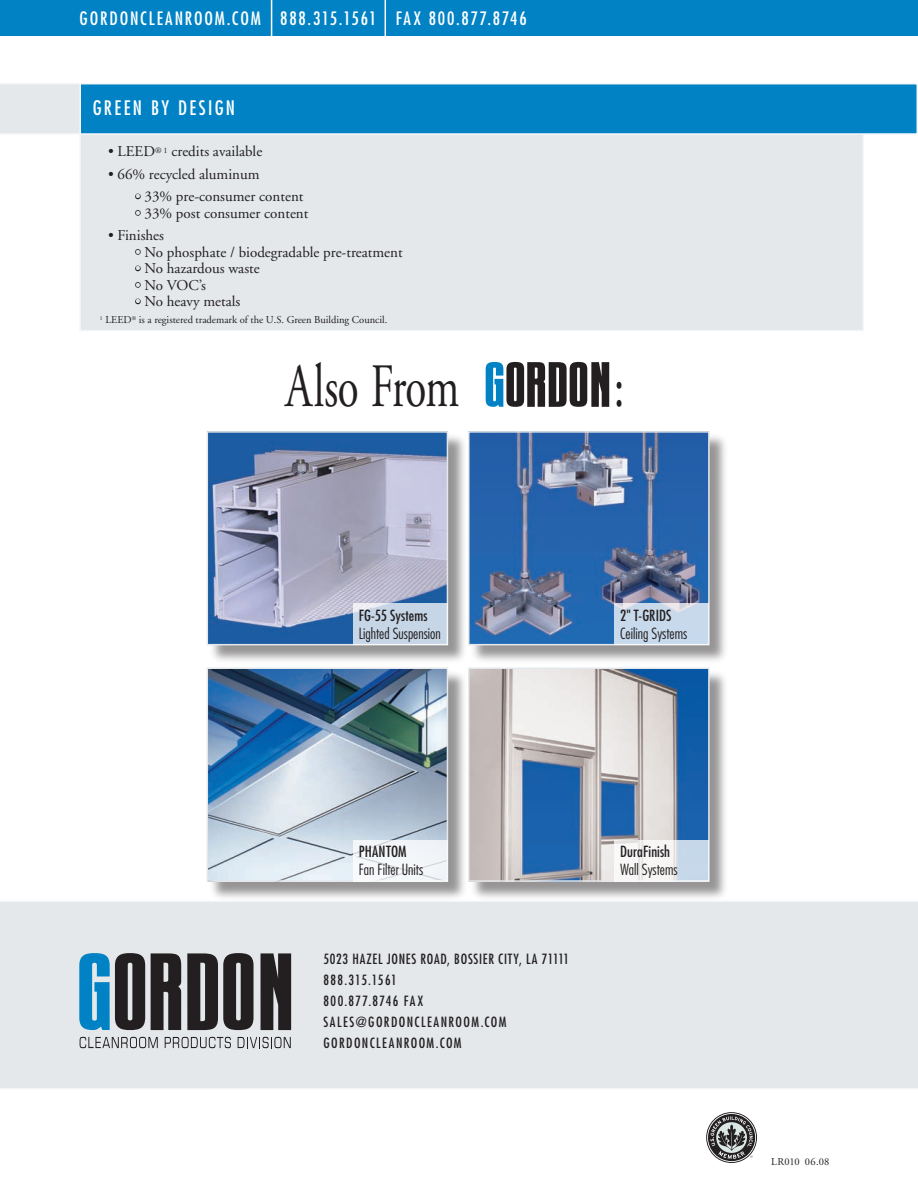
<style>
.page{position:relative;width:918px;height:1188px;background:#fff}
.page>*{position:absolute;margin:0;border:0;box-sizing:border-box;transform-origin:0 0}
.t1{font:61.5px "Adobe Garamond";letter-spacing:-.01em;color:#231f20;scale:.7 1}
.t2{font:condensed 19.5px "Futura";letter-spacing:.12em;color:#fff}
.t3{font:condensed 18px "Futura";letter-spacing:.1em;color:#fff}
.Copy{font:15px "Adobe Garamond";color:#231f20}
.t4{font:300 condensed 15px "Futura";color:#231f20}
.Elements{font:condensed 15px "Futura";letter-spacing:.01em;color:#231f20}
.Paragraph_Style_2{font:condensed 13.8px "Futura";letter-spacing:.095em;color:#231f20}
.Paragraph_Style_2-2{font:condensed 13.8px "Futura";letter-spacing:.05em;color:#231f20}
.Paragraph_Style_2-3{font:condensed 13.8px "Futura";letter-spacing:.075em;color:#231f20}
.Copy-2{font:10.5px "Adobe Garamond";color:#231f20}
.Copy-3{font:10.5px "Adobe Garamond";letter-spacing:.02em;color:#231f20}
.s1{color:#e4e8eb}
</style>
<div class="page">
<div style="left:80px;top:125px;width:783px;height:206px;background:#e4e8eb"></div>
<div style="left:79px;top:124px;width:785px;height:207px;border:2px solid #f5f6f8"></div>
<div style="left:0;top:0;width:918px;height:35px;background:#0082c5"></div>
<div style="left:0;top:901px;width:918px;height:187px;background:#e4e8eb"></div>
<svg style="left:706px;top:1112px;width:51px;height:51px"></svg>
<div style="left:80px;top:84px;width:837px;height:50px;background:#0082c5"></div>
<div style="left:79px;top:83px;width:839px;height:52px;border:2px solid #f5f6f8"></div>
<div style="left:0;top:83px;width:81px;height:52px;background:#e4e8eb"></div>
<svg style="left:135px;top:194px;width:6px;height:5px"></svg>
<svg style="left:135px;top:210px;width:6px;height:6px"></svg>
<svg style="left:135px;top:249px;width:6px;height:6px"></svg>
<svg style="left:135px;top:266px;width:6px;height:5px"></svg>
<svg style="left:135px;top:282px;width:6px;height:6px"></svg>
<svg style="left:135px;top:299px;width:6px;height:5px"></svg>
<div style="left:208px;top:433px;width:259px;height:233px;background:#231f20;opacity:.48"></div>
<img style="left:210px;top:434px;width:235px;height:208px">
<div style="left:207px;top:431px;width:241px;height:214px;border:2px solid #e4e8eb"></div>
<hr style="left:385px;top:0;width:1px;height:38px;background:#fff">
<hr style="left:271px;top:0;width:1px;height:38px;background:#fff">
<svg style="left:486px;top:362px;width:123px;height:45px"></svg>
<div style="left:470px;top:433px;width:259px;height:233px;background:#231f20;opacity:.48"></div>
<img style="left:471px;top:434px;width:236px;height:208px">
<div style="left:468px;top:431px;width:242px;height:214px;border:2px solid #e4e8eb"></div>
<div style="left:208px;top:669px;width:259px;height:233px;background:#231f20;opacity:.48"></div>
<img style="left:210px;top:671px;width:235px;height:208px">
<div style="left:207px;top:668px;width:241px;height:214px;border:2px solid #e4e8eb"></div>
<div style="left:470px;top:669px;width:259px;height:233px;background:#231f20;opacity:.48"></div>
<img style="left:471px;top:671px;width:236px;height:208px">
<div style="left:468px;top:668px;width:242px;height:214px;border:2px solid #e4e8eb"></div>
<svg style="left:79px;top:953px;width:66px;height:77px;background:#43748e"></svg>
<svg style="left:261px;top:953px;width:30px;height:77px;background:#363334"></svg>
<svg style="left:187px;top:953px;width:67px;height:77px;background:#4f4c4e"></svg>
<svg style="left:151px;top:953px;width:30px;height:77px;background:#3c393a"></svg>
<svg style="left:80px;top:1037px;width:78px;height:11px"></svg>
<svg style="left:165px;top:1037px;width:66px;height:11px"></svg>
<svg style="left:238px;top:1037px;width:53px;height:11px"></svg>
<div style="left:353px;top:604px;width:95px;height:41px;background:#c6d6e7"></div>
<div style="left:615px;top:604px;width:94px;height:41px;background:#c7d9eb"></div>
<svg style="left:353px;top:840px;width:95px;height:41px;fill:#f3f6f9"></svg>
<svg style="left:615px;top:840px;width:94px;height:41px;fill:#f6f5f4"></svg>
<p class="t3" style="left:80px;top:7px;width:449px">GORDONCLE ANROOM.COM 888.315.1561 FAX 800.877.8746</p>
<p class="t2" style="left:93px;top:95px;width:144px">GREEN BY DESIGN</p>
<p class="Copy" style="left:108px;top:144px;width:156px">• LEED<sup>®</sup> <sup>1</sup> credits available</p>
<p class="Copy" style="left:108px;top:166px;width:153px">• 66% recycled aluminum</p>
<p class="Copy" style="left:135px;top:189px;width:170px"><span class="s1">•</span> 33% pre-consumer content</p>
<p class="Copy" style="left:135px;top:205px;width:175px"><span class="s1">•</span> 33% post consumer content</p>
<p class="Copy" style="left:108px;top:228px;width:58px">• Finishes</p>
<p class="Copy" style="left:135px;top:244px;width:269px"><span class="s1">•</span> No phosphate / biodegradable pre-treatment</p>
<p class="Copy" style="left:135px;top:261px;width:126px"><span class="s1">•</span> No hazardous waste</p>
<p class="Copy" style="left:135px;top:277px;width:72px"><span class="s1">•</span> No VOC’s</p>
<p class="Copy" style="left:135px;top:294px;width:107px"><span class="s1">•</span> No heavy metals</p>
<p class="Copy-2" style="left:100px;top:314px;width:289px"><sup>1</sup> LEED<sup>®</sup> is a registered trademark of the U.S. Green Building Council.</p>
<p class="t1" style="left:286px;top:354px;width:250px">Also From</p>
<p class="Elements" style="left:359px;top:606px;width:70px">FG-55 SYSTEMS</p>
<p class="t4" style="left:359px;top:624px;width:84px">Lighted Suspension</p>
<p class="t1" style="left:614px;top:354px;width:17px">:</p>
<p class="Elements" style="left:620px;top:606px;width:36px">2" T-GRIDS</p>
<p class="t4" style="left:620px;top:624px;width:69px">Ceiling Systems</p>
<p class="Elements" style="left:359px;top:842px;width:49px">PHANTOM</p>
<p class="t4" style="left:359px;top:860px;width:66px">Fan Filter Units</p>
<p class="Paragraph_Style_2-2" style="left:324px;top:951px;width:151px">5023 HAZEL JONES ROAD, BOSSIER</p>
<p class="Paragraph_Style_2" style="left:498px;top:951px;width:73px">CITY, LA 71111</p>
<p class="Paragraph_Style_2-3" style="left:324px;top:972px;width:75px">888.315.1561</p>
<p class="Paragraph_Style_2" style="left:324px;top:992px;width:101px">800.877.8746 FAX</p>
<p class="Paragraph_Style_2" style="left:324px;top:1013px;width:185px">SALES@GORDONCLEANROOM.COM</p>
<p class="Paragraph_Style_2" style="left:324px;top:1034px;width:140px">GORDONCLEANROOM.COM</p>
<p class="Elements" style="left:620px;top:842px;width:52px">DURAFINISH</p>
<p class="t4" style="left:620px;top:860px;width:59px">Wall Systems</p>
<p class="Copy-3" style="left:771px;top:1156px;width:60px">LR010 06.08</p>
</div>
